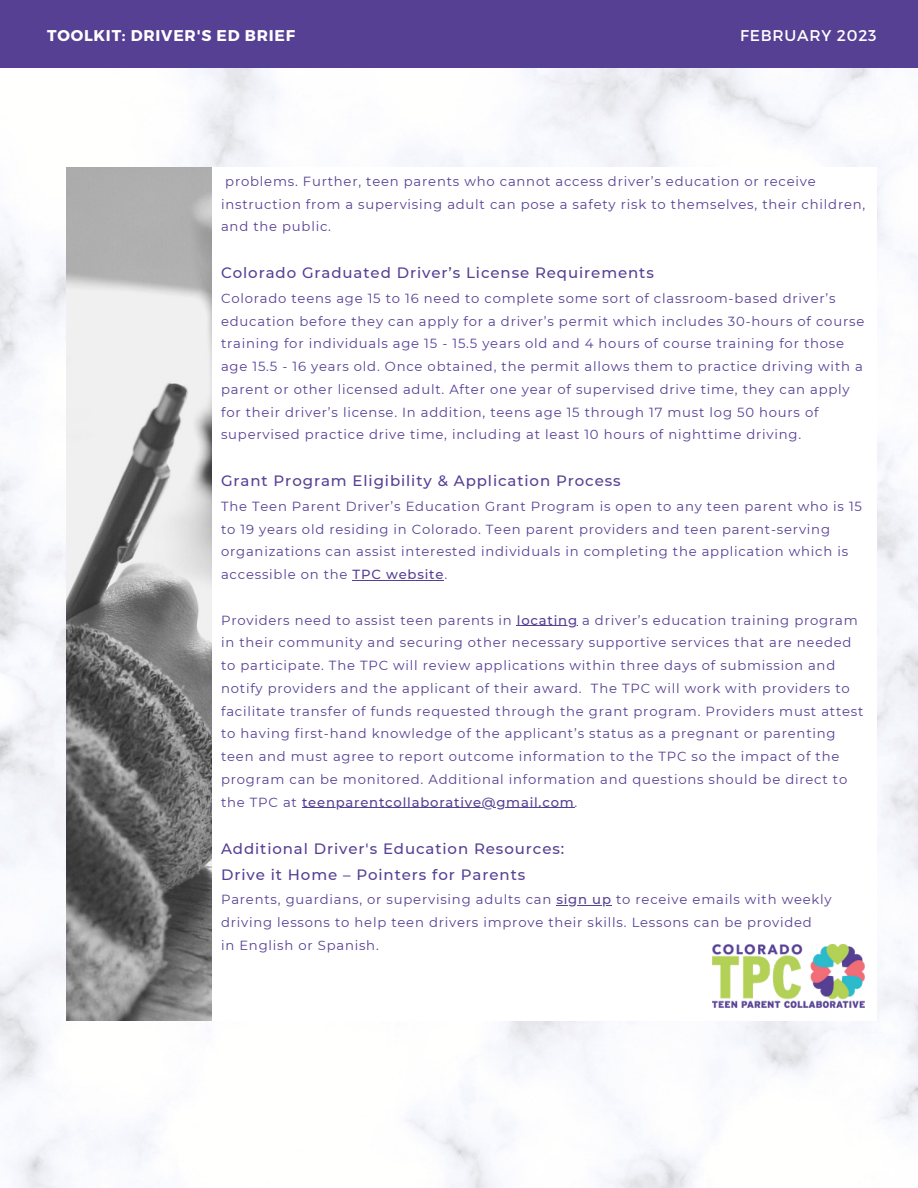
<style>
.page{position:relative;width:918px;height:1188px;background:#fff}
.page>*{position:absolute;margin:0;border:0;box-sizing:border-box;transform-origin:0 0}
.t1{font:700 15.6px "Montserrat";letter-spacing:.05em;color:#fff}
.t2{font:15.6px "Montserrat";letter-spacing:.05em;color:#fff}
.t3{font:500 15px/26.1px "Montserrat";letter-spacing:.06em;color:#564094}
.t4{font:13.2px/22.8px "Montserrat";letter-spacing:.06em;color:#564094}
.s1{font-weight:500}
</style>
<div class="page">
<img style="left:0;top:68px;width:918px;height:1120px">
<div style="left:67px;top:167px;width:810px;height:854px;background:#fff"></div>
<img style="left:67px;top:167px;width:145px;height:854px">
<hr style="left:353px;top:580px;width:91px;height:1px;background:#564094">
<hr style="left:517px;top:625px;width:61px;height:1px;background:#564094">
<hr style="left:302px;top:807px;width:273px;height:1px;background:#564094">
<hr style="left:556px;top:905px;width:56px;height:1px;background:#564094">
<div style="left:0;top:0;width:918px;height:68px;background:#564094"></div>
<img style="left:712px;top:944px;width:152px;height:63px">
<p class="t1" style="left:47px;top:25px;width:249px">TOOLKIT: DRIVER'S ED BRIEF</p>
<p class="t2" style="left:740px;top:25px;width:138px">FEBRUARY 2023</p>
<p class="t4" style="left:221px;top:170px;width:646px;text-indent:4px">problems. Further, teen parents who cannot access driver’s education or receive instruction from a supervising adult can pose a safety risk to themselves, their children, and the public.</p>
<p class="t3" style="left:221px;top:260px;width:434px">Colorado Graduated Driver’s License Requirements</p>
<p class="t4" style="left:221px;top:287px;width:645px">Colorado teens age 15 to 16 need to complete some sort of classroom-based driver’s education before they can apply for a driver’s permit which includes 30-hours of course training for individuals age 15 - 15.5 years old and 4 hours of course training for those age 15.5 - 16 years old. Once obtained, the permit allows them to practice driving with a parent or other licensed adult. After one year of supervised drive time, they can apply for their driver’s license. In addition, teens age 15 through 17 must log 50 hours of supervised practice drive time, including at least 10 hours of nighttime driving.</p>
<p class="t3" style="left:221px;top:468px;width:401px">Grant Program Eligibility &amp; Application Process</p>
<p class="t4" style="left:221px;top:495px;width:642px">The Teen Parent Driver’s Education Grant Program is open to any teen parent who is 15 to 19 years old residing in Colorado. Teen parent providers and teen parent-serving organizations can assist interested individuals in completing the application which is accessible on the <span class="s1">TPC website</span>.</p>
<p class="t4" style="left:221px;top:608px;width:644px">Providers need to assist teen parents in <span class="s1">locating</span> a driver’s education training program in their community and securing other necessary supportive services that are needed to participate. The TPC will review applications within three days of submission and notify providers and the applicant of their award. The TPC will work with providers to facilitate transfer of funds requested through the grant program. Providers must attest to having first-hand knowledge of the applicant’s status as a pregnant or parenting teen and must agree to report outcome information to the TPC so the impact of the program can be monitored. Additional information and questions should be direct to the TPC at <span class="s1">teenparentcollaborative@gmail.com</span>.</p>
<p class="t3" style="left:221px;top:835px;width:345px">Additional Driver's Education Resources:<br>Drive it Home – Pointers for Parents</p>
<p class="t4" style="left:221px;top:888px;width:612px">Parents, guardians, or supervising adults can <span class="s1">sign up</span> to receive emails with weekly driving lessons to help teen drivers improve their skills. Lessons can be provided<br>in English or Spanish.</p>
</div>
